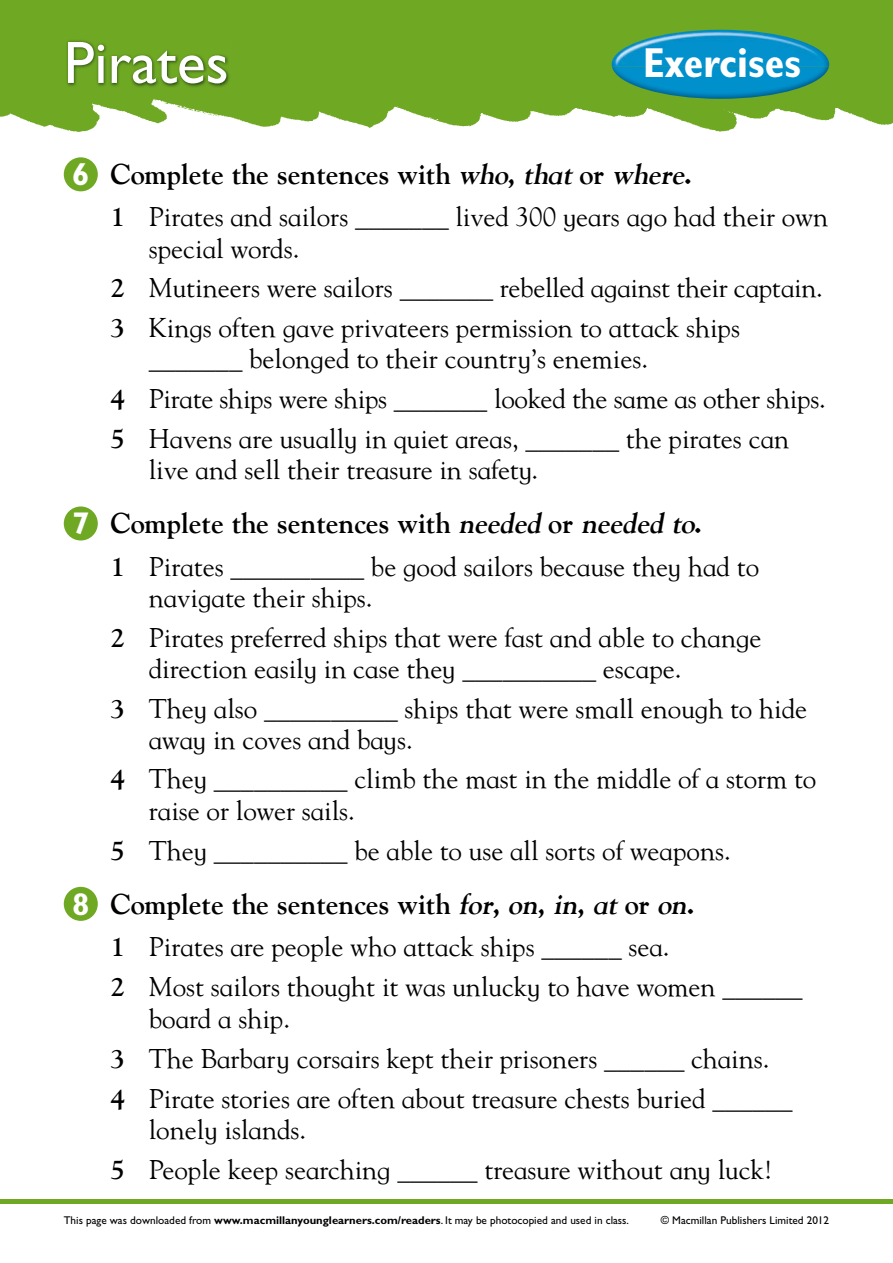
<style>
.page{position:relative;width:893px;height:1263px;background:#fff}
.page>*{position:absolute;margin:0;border:0;box-sizing:border-box;transform-origin:0 0}
.t1{font:60px "Gill Sans Std";color:#fff}
.t2{font:700 condensed 42px "Gill Sans Std";color:#fff}
.t3{font:700 28.5px "Goudy Infant";color:#000}
.t4{font:27px/31.2px "Goudy Infant";color:#000}
.t5{font:11.25px "Gill Sans Std";color:#000}
.s1{font-family:"Gill Alt One";font-size:31.5px;color:#fff}
.s2{font-style:italic}
.s3{font-weight:700}
</style>
<div class="page">
<div style="left:0;top:1199px;width:893px;height:5px;background:#6fa823"></div>
<img style="left:0;top:0;width:893px;height:132px">
<img style="left:66px;top:40px;width:165px;height:47px">
<img style="left:612px;top:30px;width:217px;height:69px">
<div style="left:64px;top:157px;width:34px;height:34px;background:#6fa823;border-radius:50%"></div>
<div style="left:64px;top:506px;width:34px;height:34px;background:#6fa823;border-radius:50%"></div>
<div style="left:64px;top:887px;width:34px;height:34px;background:#6fa823;border-radius:50%"></div>
<h1 class="t1" style="left:64px;top:28px;width:166px">Pirates</h1>
<h2 class="t2" style="left:643px;top:38px;width:160px">Exercises</h2>
<p class="t3" style="left:72px;top:157px;width:622px"><span class="s1">6</span> Complete the sentences with <span class="s2">who</span>, <span class="s2">that</span> or <span class="s2">where</span>.</p>
<p class="t4" style="left:149px;top:201px;width:681px;text-indent:-38px"><span class="s3">1</span> Pirates and sailors _______ lived 300 years ago had their own special words.</p>
<p class="t4" style="left:111px;top:267px;width:714px;line-height:39.8px"><span class="s3">2</span> Mutineers were sailors _______ rebelled against their captain.<br><span class="s3">3</span> Kings often gave privateers permission to attack ships</p>
<p class="t4" style="left:111px;top:338px;width:717px;line-height:39.8px;text-indent:38px">_______ belonged to their country’s enemies.<br><span class="s3">4</span> Pirate ships were ships _______ looked the same as other ships.<br><span class="s3">5</span> Havens are usually in quiet areas, _______ the pirates can</p>
<p class="t4" style="left:149px;top:453px;width:391px">live and sell their treasure in safety.</p>
<p class="t3" style="left:72px;top:506px;width:632px"><span class="s1">7</span> Complete the sentences with <span class="s2">needed</span> or <span class="s2">needed to</span>.</p>
<p class="t4" style="left:149px;top:550px;width:612px;text-indent:-38px"><span class="s3">1</span> Pirates __________ be good sailors because they had to navigate their ships.</p>
<p class="t4" style="left:149px;top:621px;width:614px;text-indent:-38px"><span class="s3">2</span> Pirates preferred ships that were fast and able to change direction easily in case they __________ escape.</p>
<p class="t4" style="left:149px;top:692px;width:660px;text-indent:-38px"><span class="s3">3</span> They also __________ ships that were small enough to hide away in coves and bays.</p>
<p class="t4" style="left:149px;top:763px;width:669px;text-indent:-38px"><span class="s3">4</span> They __________ climb the mast in the middle of a storm to raise or lower sails.</p>
<p class="t4" style="left:111px;top:834px;width:622px"><span class="s3">5</span> They __________ be able to use all sorts of weapons.</p>
<p class="t3" style="left:72px;top:887px;width:624px"><span class="s1">8</span> Complete the sentences with <span class="s2">for</span>, <span class="s2">on</span>, <span class="s2">in</span>, <span class="s2">at</span> or <span class="s2">on</span>.</p>
<p class="t4" style="left:111px;top:926px;width:694px;line-height:40px"><span class="s3">1</span> Pirates are people who attack ships ______ sea.<br><span class="s3">2</span> Most sailors thought it was unlucky to have women ______</p>
<p class="t4" style="left:111px;top:997px;width:684px;line-height:40px;text-indent:38px">board a ship.<br><span class="s3">3</span> The Barbary corsairs kept their prisoners ______ chains.<br><span class="s3">4</span> Pirate stories are often about treasure chests buried ______</p>
<p class="t4" style="left:111px;top:1109px;width:664px;line-height:40px;text-indent:38px">lonely islands.<br><span class="s3">5</span> People keep searching ______ treasure without any luck!</p>
<p class="t5" style="left:64px;top:1213px;width:567px">This page was downloaded from <span class="s3">www.macmillanyounglearners.com/readers</span>. It may be photocopied and used in class.</p>
<p class="t5" style="left:661px;top:1213px;width:170px">© Macmillan Publishers Limited 2012</p>
</div>
